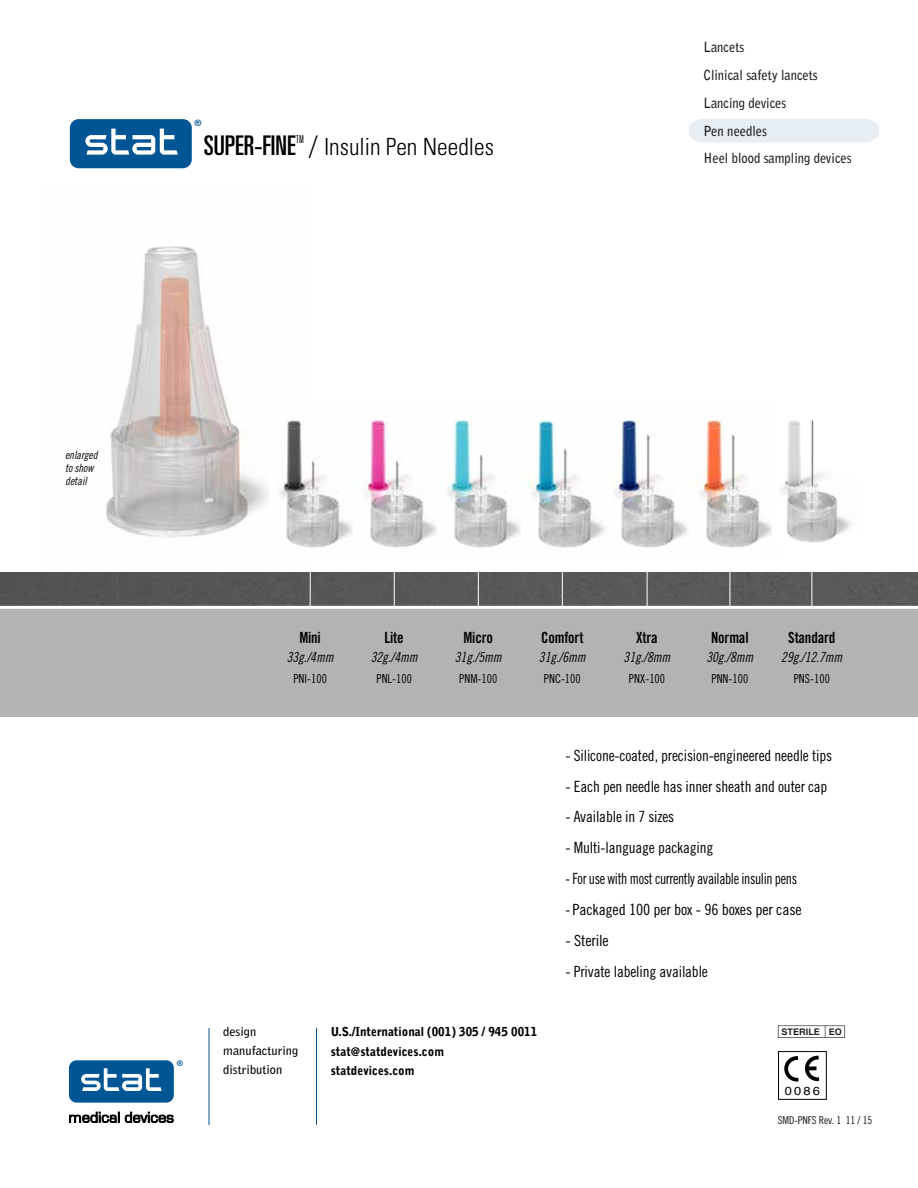
<style>
.page{position:relative;width:918px;height:1188px;background:#fff}
.page>*{position:absolute;margin:0;border:0;box-sizing:border-box;transform-origin:0 0}
.t1{font:ultra-condensed 27.15px "Univers";color:#000}
.t2{font:300 condensed 23.7px "Univers";color:#000}
.t3{font:15.45px "Trade Gothic Cond Eighteen";letter-spacing:-.01em;color:#010101}
.t4{font:15.45px "Trade Gothic Cond Eighteen";letter-spacing:-.01em;color:#010101;scale:.9 1}
.t5{font:15.45px "Trade Gothic Bold Cond Twenty";letter-spacing:-.01em;color:#010101;scale:.95 1}
.t6{font:15.45px "Trade Gothic Cond Eighteen";letter-spacing:-.01em;color:#010101;scale:1.04 1}
.t7{font:700 13.95px/27.8px "Bell Gothic";color:#231f20;scale:.9 1}
.t8{font:13.95px "Trade Gothic Cond Eighteen Obl";letter-spacing:-.01em;color:#010101;scale:.95 1}
.t9{font:900 12.3px/19px "Bell Gothic";color:#000;scale:.95 1}
.t10{font:12.3px "Trade Gothic Cond Eighteen";letter-spacing:.005em;color:#010101;scale:.95 1}
.t11{font:700 12.3px/19px "Bell Gothic";color:#030303}
.t12{font:11.7px "Helvetica";color:#010101;scale:1.1 1}
.t13{font:11.4px/12.9px "Trade Gothic Cond Eighteen Obl";letter-spacing:-.01em;color:#010101;scale:.95 1}
.t14{font:10.8px "Trade Gothic Cond Eighteen";letter-spacing:-.01em;color:#1b1718}
.t15{font:300 ultra-condensed 10.8px "Univers";color:#000}
.t16{font:700 9.15px "Helvetica";color:#231f20}
.t17{font:8.7px "Trade Gothic Bold Two";color:#005695}
.t18{font:7.8px "Trade Gothic Bold Two";color:#005695}
.s1{font-size:27.15px}
</style>
<div class="page">
<img style="left:39px;top:246px;width:270px;height:327px">
<div style="left:0;top:573px;width:918px;height:33px;background:#585858"></div>
<div style="left:0;top:609px;width:918px;height:108px;background:#b3b3b3"></div>
<div style="left:689px;top:119px;width:190px;height:23px;background:#e6eef4"></div>
<svg style="left:778px;top:1025px;width:67px;height:13px"></svg>
<svg style="left:784px;top:1056px;width:14px;height:26px"></svg>
<svg style="left:805px;top:1056px;width:14px;height:25px"></svg>
<div style="left:778px;top:1051px;width:49px;height:49px;border:1px solid #010101"></div>
<hr style="left:209px;top:1028px;width:1px;height:97px;background:#005695">
<hr style="left:316px;top:1028px;width:1px;height:97px;background:#005695">
<div style="left:70px;top:119px;width:122px;height:49px;background:#005695;border-radius:9px"></div>
<svg style="left:85px;top:129px;width:93px;height:26px"></svg>
<hr style="left:730px;top:566px;width:1px;height:40px;background:#fff">
<hr style="left:478px;top:566px;width:1px;height:40px;background:#fff">
<hr style="left:647px;top:566px;width:1px;height:40px;background:#fff">
<hr style="left:394px;top:566px;width:1px;height:40px;background:#fff">
<hr style="left:310px;top:566px;width:1px;height:40px;background:#fff">
<hr style="left:562px;top:566px;width:1px;height:40px;background:#fff">
<img style="left:269px;top:404px;width:84px;height:153px">
<img style="left:358px;top:420px;width:79px;height:128px">
<img style="left:613px;top:420px;width:75px;height:128px">
<img style="left:437px;top:419px;width:84px;height:129px">
<img style="left:694px;top:420px;width:78px;height:128px">
<img style="left:521px;top:420px;width:84px;height:128px">
<img style="left:781px;top:419px;width:70px;height:124px">
<hr style="left:812px;top:566px;width:1px;height:40px;background:#fff">
<div style="left:69px;top:1060px;width:105px;height:43px;background:#005695;border-radius:8px"></div>
<svg style="left:69px;top:1112px;width:105px;height:11px"></svg>
<svg style="left:81px;top:1068px;width:81px;height:23px"></svg>
<p class="t17" style="left:195px;top:118px;width:9px">®</p>
<h1 class="t1" style="left:204px;top:130px;width:93px">SUPER-FINE</h1>
<p class="t15" style="left:296px;top:134px;width:9px">TM</p>
<h2 class="t2" style="left:309px;top:132px;width:186px"><span class="s1">/</span> Insulin Pen Needles</h2>
<p class="t7" style="left:703px;top:33px;width:166px">Lancets<br>Clinical safety lancets<br>Lancing devices<br>Pen needles<br>Heel blood sampling devices</p>
<p class="t13" style="left:65px;top:449px;width:36px">enlarged to show detail</p>
<p class="t18" style="left:177px;top:1059px;width:8px">®</p>
<p class="t5" style="left:299px;top:628px;width:24px">Mini</p>
<p class="t8" style="left:287px;top:648px;width:51px">33g./4mm</p>
<p class="t10" style="left:293px;top:671px;width:37px">PNI-100</p>
<p class="t5" style="left:385px;top:628px;width:22px">Lite</p>
<p class="t8" style="left:371px;top:648px;width:51px">32g./4mm</p>
<p class="t10" style="left:376px;top:671px;width:39px">PNL-100</p>
<p class="t5" style="left:463px;top:628px;width:33px">Micro</p>
<p class="t8" style="left:455px;top:648px;width:51px">31g./5mm</p>
<p class="t10" style="left:459px;top:671px;width:42px">PNM-100</p>
<p class="t5" style="left:541px;top:628px;width:46px">Comfort</p>
<p class="t8" style="left:539px;top:648px;width:51px">31g./6mm</p>
<p class="t10" style="left:544px;top:671px;width:40px">PNC-100</p>
<p class="t5" style="left:636px;top:628px;width:24px">Xtra</p>
<p class="t8" style="left:624px;top:648px;width:51px">31g./8mm</p>
<p class="t10" style="left:629px;top:671px;width:40px">PNX-100</p>
<p class="t5" style="left:711px;top:628px;width:41px">Normal</p>
<p class="t8" style="left:706px;top:648px;width:51px">30g./8mm</p>
<p class="t10" style="left:711px;top:671px;width:40px">PNN-100</p>
<p class="t5" style="left:788px;top:628px;width:51px">Standard</p>
<p class="t8" style="left:781px;top:648px;width:66px">29g./12.7mm</p>
<p class="t10" style="left:794px;top:671px;width:40px">PNS-100</p>
<p class="t3" style="left:566px;top:746px;width:268px">- Silicone-coated, precision-engineered needle tips</p>
<p class="t3" style="left:566px;top:777px;width:263px">- Each pen needle has inner sheath and outer cap</p>
<p class="t3" style="left:566px;top:808px;width:110px">- Available in 7 sizes</p>
<p class="t3" style="left:566px;top:839px;width:149px">- Multi-language packaging</p>
<p class="t4" style="left:566px;top:870px;width:259px">- For use with most currently available insulin pens</p>
<p class="t4" style="left:566px;top:900px;width:264px">- Packaged 100 per box - 96 boxes per case</p>
<p class="t6" style="left:566px;top:931px;width:43px">- Sterile</p>
<p class="t3" style="left:566px;top:962px;width:144px">- Private labeling available</p>
<p class="t11" style="left:223px;top:1022px;width:77px">design manufacturing distribution</p>
<p class="t9" style="left:331px;top:1023px;width:219px">U.S./International (001) 305 / 945 0011 stat@statdevices.com<br>statdevices.com</p>
<p class="t16" style="left:782px;top:1024px;width:62px">STERILE EO</p>
<p class="t12" style="left:785px;top:1081px;width:34px">0086</p>
<p class="t14" style="left:778px;top:1114px;width:96px">SMD-PNFS Rev. 1 11 / 15</p>
</div>
